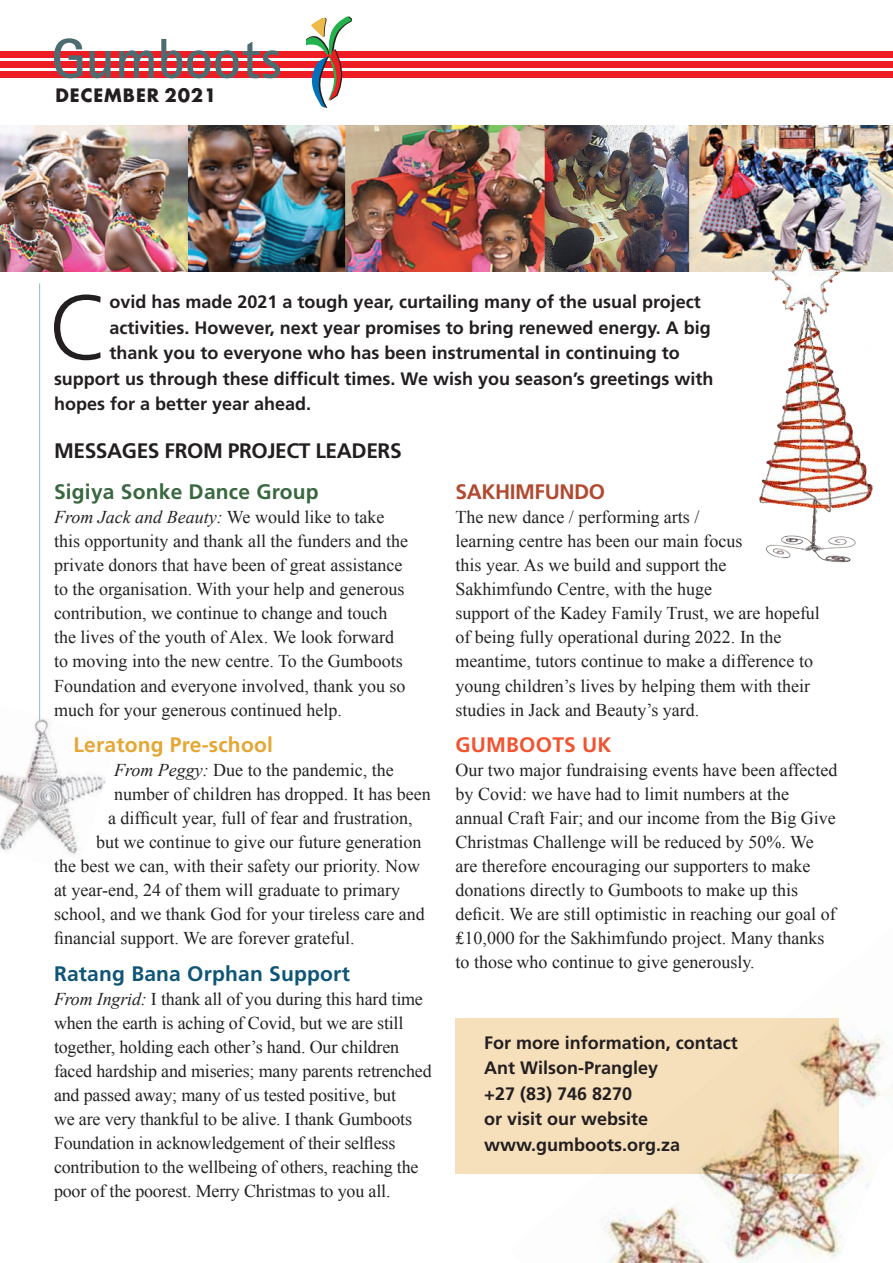
<style>
.page{position:relative;width:893px;height:1263px;background:#fff}
.page>*{position:absolute;margin:0;border:0;box-sizing:border-box;transform-origin:0 0}
.t1{font:300 91.05px "Frutiger LT Std";color:#231f20}
.t2{font:700 21px "Frutiger LT Std";letter-spacing:-.02em;color:#231f20}
.t3{font:700 21px "Frutiger LT Std";letter-spacing:.01em;color:#0f5576}
.t4{font:700 21px "Frutiger LT Std";letter-spacing:.01em;color:#396740}
.t5{font:700 21px "Frutiger LT Std";letter-spacing:.01em;color:#e5a633}
.t6{font:700 21px "Frutiger LT Std";letter-spacing:-.02em;color:#b14a30}
.t7{font:700 21px "Frutiger LT Std";letter-spacing:.01em;color:#f05430}
.t8{font:18px/24px "Times New Roman";color:#222}
.t9{font:700 18px/25.5px "Frutiger LT Std";color:#231f20}
.t10{font:700 18px "Futura Std";letter-spacing:.05em;color:#231f20}
.s1{font-style:italic}
</style>
<div class="page">
<div style="left:455px;top:1018px;width:384px;height:155px;background:#f6dfbb"></div>
<div style="left:0;top:51px;width:893px;height:7px;background:#ee1d23"></div>
<div style="left:0;top:61px;width:893px;height:7px;background:#ee1d23"></div>
<div style="left:0;top:71px;width:893px;height:6px;background:#ee1d23"></div>
<svg style="left:54px;top:38px;width:28px;height:40px"></svg>
<svg style="left:90px;top:51px;width:21px;height:27px"></svg>
<svg style="left:119px;top:50px;width:35px;height:28px"></svg>
<svg style="left:161px;top:38px;width:124px;height:40px"></svg>
<svg style="left:306px;top:16px;width:45px;height:92px"></svg>
<img style="left:0;top:704px;width:105px;height:151px">
<hr style="left:39px;top:283px;width:1px;height:438px;background:#9cb7c6">
<img style="left:0;top:125px;width:893px;height:146px">
<img style="left:751px;top:241px;width:122px;height:322px">
<img style="left:510px;top:1023px;width:383px;height:240px">
<p class="t10" style="left:56px;top:83px;width:163px">DECEMBER 2021</p>
<h1 class="t1" style="left:49px;top:276px;width:62px">C</h1>
<p class="t9" style="left:110px;top:289px;width:593px">ovid has made 2021 a tough year, curtailing many of the usual project</p>
<p class="t9" style="left:110px;top:315px;width:603px">activities. However, next year promises to bring renewed energy. A big</p>
<p class="t9" style="left:110px;top:340px;width:572px">thank you to everyone who has been instrumental in continuing to</p>
<p class="t9" style="left:54px;top:366px;width:661px">support us through these difficult times. We wish you season’s greetings with</p>
<p class="t9" style="left:54px;top:391px;width:259px">hopes for a better year ahead.</p>
<p class="t2" style="left:54px;top:439px;width:349px">MESSAGES FROM PROJECT LEADERS</p>
<p class="t4" style="left:54px;top:480px;width:266px">Sigiya Sonke Dance Group</p>
<p class="t8" style="left:54px;top:505px;width:355px"><span class="s1">From Jack and Beauty:</span> We would like to take this opportunity and thank all the funders and the private donors that have been of great assistance to the organisation. With your help and generous contribution, we continue to change and touch the lives of the youth of Alex. We look forward to moving into the new centre. To the Gumboots Foundation and everyone involved, thank you so much for your generous continued help.</p>
<p class="t5" style="left:74px;top:733px;width:201px">Leratong Pre-school</p>
<p class="t8" style="left:114px;top:758px;width:281px"><span class="s1">From Peggy:</span> Due to the pandemic, the</p>
<p class="t8" style="left:114px;top:782px;width:318px">number of children has dropped. It has been</p>
<p class="t8" style="left:108px;top:806px;width:306px">a difficult year, full of fear and frustration,</p>
<p class="t8" style="left:96px;top:830px;width:327px">but we continue to give our future generation</p>
<p class="t8" style="left:54px;top:854px;width:368px">the best we can, with their safety our priority. Now</p>
<p class="t8" style="left:54px;top:878px;width:348px">at year-end, 24 of them will graduate to primary</p>
<p class="t8" style="left:54px;top:902px;width:372px">school, and we thank God for your tireless care and</p>
<p class="t8" style="left:54px;top:926px;width:302px">financial support. We are forever grateful.</p>
<p class="t3" style="left:54px;top:961px;width:297px">Ratang Bana Orphan Support</p>
<p class="t8" style="left:54px;top:987px;width:379px"><span class="s1">From Ingrid:</span> I thank all of you during this hard time when the earth is aching of Covid, but we are still together, holding each other’s hand. Our children faced hardship and miseries; many parents retrenched and passed away; many of us tested positive, but<br>we are very thankful to be alive. I thank Gumboots Foundation in acknowledgement of their selfless contribution to the wellbeing of others, reaching the poor of the poorest. Merry Christmas to you all.</p>
<p class="t6" style="left:455px;top:480px;width:151px">SAKHIMFUNDO</p>
<p class="t8" style="left:455px;top:505px;width:366px">The new dance / performing arts /<br>learning centre has been our main focus<br>this year. As we build and support the Sakhimfundo Centre, with the huge<br>support of the Kadey Family Trust, we are hopeful of being fully operational during 2022. In the meantime, tutors continue to make a difference to young children’s lives by helping them with their studies in Jack and Beauty’s yard.</p>
<p class="t7" style="left:455px;top:733px;width:158px">GUMBOOTS UK</p>
<p class="t8" style="left:455px;top:758px;width:384px">Our two major fundraising events have been affected by Covid: we have had to limit numbers at the annual Craft Fair; and our income from the Big Give Christmas Challenge will be reduced by 50%. We are therefore encouraging our supporters to make donations directly to Gumboots to make up this deficit. We are still optimistic in reaching our goal of ₤10,000 for the Sakhimfundo project. Many thanks to those who continue to give generously.</p>
<p class="t9" style="left:484px;top:1030px;width:255px">For more information, contact<br>Ant Wilson-Prangley<br>+27 (83) 746 8270<br>or visit our website www.gumboots.org.za</p>
</div>
